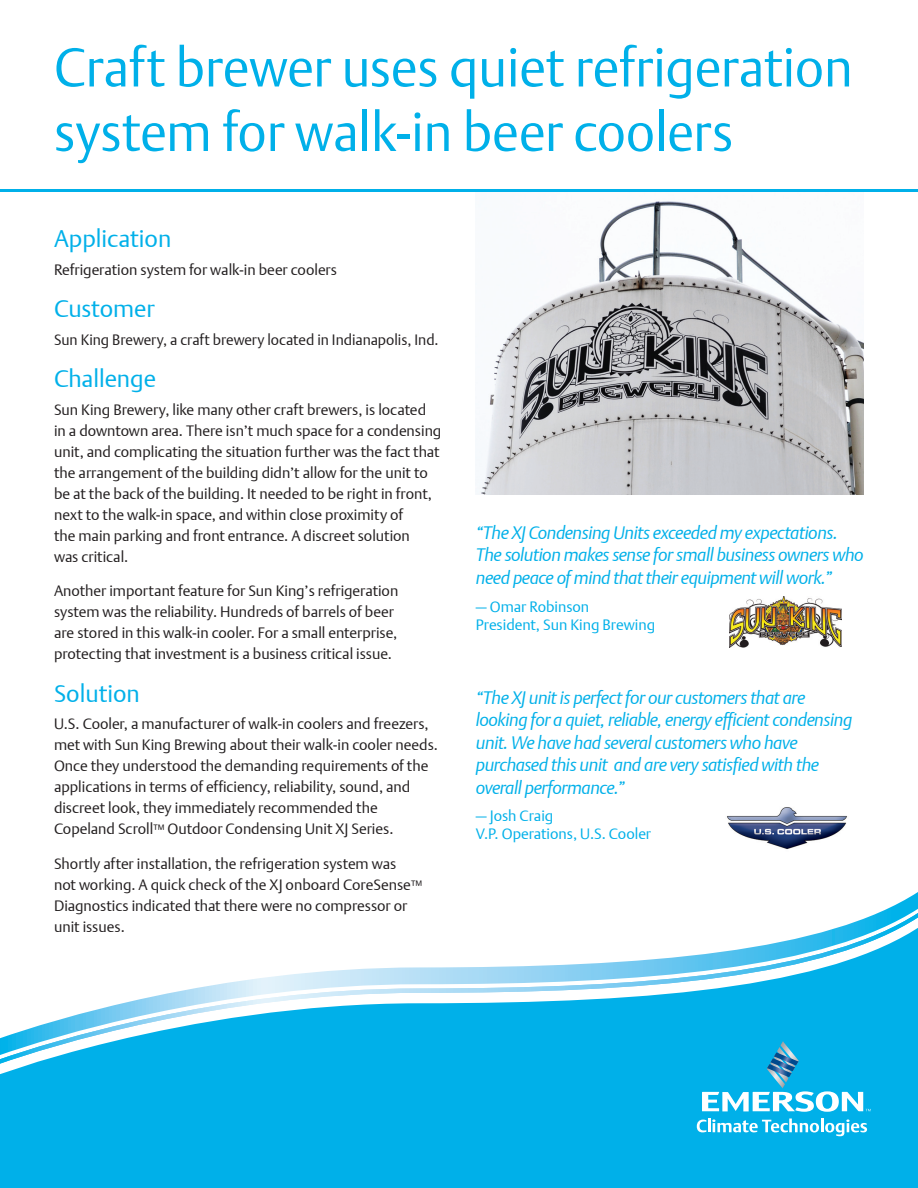
<style>
.page{position:relative;width:918px;height:1188px;background:#fff}
.page>*{position:absolute;margin:0;border:0;box-sizing:border-box;transform-origin:0 0}
.t1{font:54px/64.5px "DTL Argo T Light";color:#00b0e9;scale:.96 1}
.Subhead{font:24px "DTL Argo T Light";color:#00b0e9}
.Caption_Quote{font:italic 18px/22.5px "DTL Argo T Light";letter-spacing:-.025em;color:#00b0e9}
.Body{font:15px/21px "DTL Argo T Light";color:#231f20}
.Caption_name{font:15px "DTL Argo T Light";color:#00b0e9}
.s1{font-size:13.5px}
</style>
<div class="page">
<div style="left:0;top:1064px;width:918px;height:124px;background:#00b0e9"></div>
<svg style="left:0;top:913px;width:918px;height:151px"></svg>
<img style="left:476px;top:201px;width:388px;height:294px">
<svg style="left:697px;top:1119px;width:170px;height:17px"></svg>
<svg style="left:702px;top:1041px;width:169px;height:71px;background:#2bb9e8"></svg>
<hr style="left:0;top:189px;width:918px;height:3px;background:#00b0e9">
<img style="left:727px;top:807px;width:120px;height:42px">
<img style="left:729px;top:596px;width:113px;height:52px">
<p class="t1" style="left:54px;top:35px;width:834px">Craft brewer uses quiet refrigeration system for walk-in beer coolers</p>
<p class="Subhead" style="left:54px;top:224px;width:119px">Application</p>
<p class="Body" style="left:54px;top:259px;width:285px">Refrigeration system for walk-in beer coolers</p>
<p class="Subhead" style="left:54px;top:294px;width:102px">Customer</p>
<p class="Body" style="left:54px;top:329px;width:386px">Sun King Brewery, a craft brewery located in Indianapolis, Ind.</p>
<p class="Subhead" style="left:54px;top:364px;width:104px">Challenge</p>
<p class="Body" style="left:54px;top:399px;width:389px">Sun King Brewery, like many other craft brewers, is located in a downtown area. There isn’t much space for a condensing unit, and complicating the situation further was the fact that the arrangement of the building didn’t allow for the unit to be at the back of the building. It needed to be right in front, next to the walk-in space, and within close proximity of<br>the main parking and front entrance. A discreet solution<br>was critical.</p>
<p class="Body" style="left:54px;top:580px;width:346px">Another important feature for Sun King’s refrigeration system was the reliability. Hundreds of barrels of beer are stored in this walk-in cooler. For a small enterprise, protecting that investment is a business critical issue.</p>
<p class="Subhead" style="left:54px;top:679px;width:87px">Solution</p>
<p class="Body" style="left:54px;top:713px;width:385px">U.S. Cooler, a manufacturer of walk-in coolers and freezers, met with Sun King Brewing about their walk-in cooler needs.<br>Once they understood the demanding requirements of the applications in terms of efficiency, reliability, sound, and discreet look, they immediately recommended the</p>
<p class="Body" style="left:54px;top:818px;width:341px">Copeland Scroll<span class="s1">™</span> Outdoor Condensing Unit XJ Series.</p>
<p class="Body" style="left:54px;top:853px;width:370px">Shortly after installation, the refrigeration system was<br>not working. A quick check of the XJ onboard CoreSense<span class="s1">™<br></span>Diagnostics indicated that there were no compressor or</p>
<p class="Body" style="left:54px;top:916px;width:72px">unit issues.</p>
<p class="Caption_Quote" style="left:476px;top:521px;width:389px">“The XJ Condensing Units exceeded my expectations.<br>The solution makes sense for small business owners who need peace of mind that their equipment will work.”</p>
<p class="Caption_name" style="left:476px;top:597px;width:115px">— Omar Robinson</p>
<p class="Caption_name" style="left:476px;top:615px;width:181px">President, Sun King Brewing</p>
<p class="Caption_Quote" style="left:476px;top:686px;width:331px">“The XJ unit is perfect for our customers that are</p>
<p class="Caption_Quote" style="left:476px;top:708px;width:378px">looking for a quiet, reliable, energy efficient condensing unit. We have had several customers who have purchased this unit and are very satisfied with the overall performance.”</p>
<p class="Caption_name" style="left:476px;top:807px;width:79px">— Josh Craig</p>
<p class="Caption_name" style="left:476px;top:825px;width:177px">V.P. Operations, U.S. Cooler</p>
</div>
